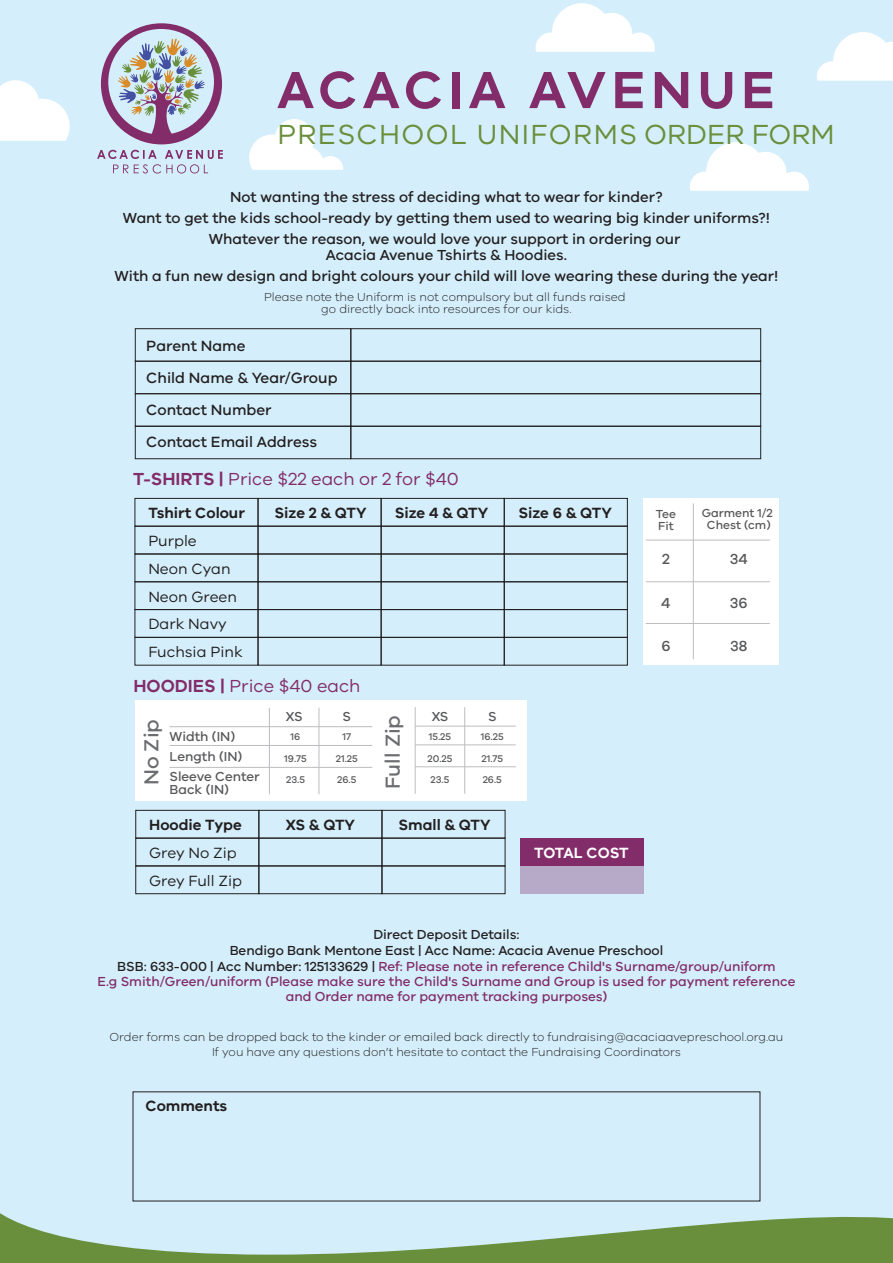
<style>
.page{position:relative;width:893px;height:1263px;background:#fff}
.page>*{position:absolute;margin:0;border:0;box-sizing:border-box;transform-origin:0 0}
.t1{font:600 53.85px "VIC";letter-spacing:.1em;color:#832c6a}
.t2{font:28.5px "VIC";letter-spacing:.05em;color:#6a8f3c}
.t3{font:500 21px "VIC";color:#6c6d70}
.t4{font:18px "VIC";color:#832c6a}
.t5{font:600 15.3px "VIC";color:#231f20}
.t6{font:500 15.3px/32px "VIC";color:#231f20}
.t7{font:15.3px/27.8px "VIC";color:#231f20}
.t8{font:600 15.3px "VIC";letter-spacing:-.02em;color:#fff}
.t9{font:500 15px/21px "VIC";color:#231f20;text-align:center}
.t10{font:500 15px "VIC";color:#57585a}
.t11{font:500 13.5px/15.6px "VIC";color:#832c6a;text-align:center}
.t12{font:500 13.35px/20.1px "VIC";color:#57585a}
.t13{font:300 12px/12px "VIC";color:#231f20;text-align:center}
.t14{font:500 12px/12px "VIC";color:#57585a}
.t15{font:500 10.05px/21.8px "VIC";color:#57585a;text-align:center}
.s1{font-weight:600}
.s2{color:#231f20}
</style>
<div class="page">
<div style="left:1px;top:0;width:892px;height:1263px;background:#d4effb"></div>
<svg style="left:690px;top:142px;width:119px;height:49px"></svg>
<svg style="left:536px;top:3px;width:119px;height:49px"></svg>
<svg style="left:817px;top:32px;width:76px;height:49px"></svg>
<svg style="left:0;top:79px;width:70px;height:62px"></svg>
<svg style="left:249px;top:119px;width:94px;height:51px"></svg>
<svg style="left:101px;top:23px;width:121px;height:121px"></svg>
<svg style="left:97px;top:150px;width:126px;height:24px"></svg>
<div style="left:135px;top:328px;width:216px;height:33px;border:1px solid #231f20"></div>
<div style="left:135px;top:361px;width:216px;height:33px;border:1px solid #231f20"></div>
<div style="left:135px;top:393px;width:216px;height:34px;border:1px solid #231f20"></div>
<div style="left:135px;top:426px;width:216px;height:33px;border:1px solid #231f20"></div>
<div style="left:350px;top:328px;width:411px;height:34px;border:1px solid #231f20"></div>
<div style="left:350px;top:361px;width:411px;height:33px;border:1px solid #231f20"></div>
<div style="left:350px;top:393px;width:411px;height:34px;border:1px solid #231f20"></div>
<div style="left:350px;top:426px;width:411px;height:33px;border:1px solid #231f20"></div>
<div style="left:643px;top:498px;width:136px;height:167px;background:#fff"></div>
<div style="left:135px;top:498px;width:123px;height:28px;border:1px solid #231f20"></div>
<div style="left:135px;top:526px;width:123px;height:28px;border:1px solid #231f20"></div>
<div style="left:135px;top:554px;width:123px;height:28px;border:1px solid #231f20"></div>
<div style="left:135px;top:581px;width:123px;height:29px;border:1px solid #231f20"></div>
<div style="left:135px;top:609px;width:123px;height:29px;border:1px solid #231f20"></div>
<div style="left:135px;top:637px;width:123px;height:28px;border:1px solid #231f20"></div>
<div style="left:258px;top:498px;width:123px;height:28px;border:1px solid #231f20"></div>
<div style="left:258px;top:526px;width:123px;height:28px;border:1px solid #231f20"></div>
<div style="left:258px;top:554px;width:123px;height:28px;border:1px solid #231f20"></div>
<div style="left:258px;top:581px;width:123px;height:29px;border:1px solid #231f20"></div>
<div style="left:258px;top:609px;width:123px;height:29px;border:1px solid #231f20"></div>
<div style="left:258px;top:637px;width:123px;height:28px;border:1px solid #231f20"></div>
<div style="left:381px;top:498px;width:124px;height:28px;border:1px solid #231f20"></div>
<div style="left:381px;top:526px;width:124px;height:28px;border:1px solid #231f20"></div>
<div style="left:381px;top:554px;width:124px;height:28px;border:1px solid #231f20"></div>
<div style="left:381px;top:581px;width:124px;height:29px;border:1px solid #231f20"></div>
<div style="left:381px;top:609px;width:124px;height:29px;border:1px solid #231f20"></div>
<div style="left:381px;top:637px;width:124px;height:28px;border:1px solid #231f20"></div>
<div style="left:504px;top:498px;width:124px;height:28px;border:1px solid #231f20"></div>
<div style="left:504px;top:526px;width:124px;height:28px;border:1px solid #231f20"></div>
<div style="left:504px;top:554px;width:124px;height:28px;border:1px solid #231f20"></div>
<div style="left:504px;top:581px;width:124px;height:29px;border:1px solid #231f20"></div>
<div style="left:504px;top:609px;width:124px;height:29px;border:1px solid #231f20"></div>
<div style="left:504px;top:637px;width:124px;height:28px;border:1px solid #231f20"></div>
<hr style="left:646px;top:540px;width:124px;height:1px;background:#bcbdc0">
<hr style="left:646px;top:581px;width:124px;height:1px;background:#bcbdc0">
<hr style="left:646px;top:623px;width:124px;height:1px;background:#bcbdc0">
<hr style="left:693px;top:503px;width:1px;height:156px;background:#bcbdc0">
<div style="left:135px;top:810px;width:124px;height:28px;border:1px solid #231f20"></div>
<div style="left:135px;top:838px;width:124px;height:28px;border:1px solid #231f20"></div>
<div style="left:135px;top:866px;width:124px;height:28px;border:1px solid #231f20"></div>
<div style="left:259px;top:810px;width:123px;height:28px;border:1px solid #231f20"></div>
<div style="left:259px;top:838px;width:123px;height:28px;border:1px solid #231f20"></div>
<div style="left:259px;top:866px;width:123px;height:28px;border:1px solid #231f20"></div>
<div style="left:382px;top:810px;width:123px;height:28px;border:1px solid #231f20"></div>
<div style="left:382px;top:838px;width:123px;height:28px;border:1px solid #231f20"></div>
<div style="left:382px;top:866px;width:123px;height:28px;border:1px solid #231f20"></div>
<div style="left:135px;top:701px;width:292px;height:100px;background:#fff"></div>
<hr style="left:269px;top:708px;width:1px;height:86px;background:#bcbdc0">
<hr style="left:319px;top:708px;width:1px;height:86px;background:#bcbdc0">
<div style="left:355px;top:700px;width:172px;height:100px;background:#fff"></div>
<hr style="left:415px;top:745px;width:101px;height:1px;background:#bcbdc0">
<hr style="left:415px;top:726px;width:101px;height:1px;background:#bcbdc0">
<hr style="left:415px;top:766px;width:101px;height:1px;background:#bcbdc0">
<hr style="left:415px;top:707px;width:1px;height:87px;background:#bcbdc0">
<hr style="left:464px;top:707px;width:1px;height:87px;background:#bcbdc0">
<hr style="left:170px;top:745px;width:202px;height:1px;background:#bcbdc0">
<hr style="left:170px;top:726px;width:202px;height:1px;background:#bcbdc0">
<hr style="left:170px;top:767px;width:202px;height:1px;background:#bcbdc0">
<div style="left:521px;top:838px;width:123px;height:28px;background:#832c6a"></div>
<div style="left:521px;top:866px;width:123px;height:28px;background:#b7aac8"></div>
<svg style="left:1px;top:1214px;width:891px;height:48px"></svg>
<hr style="left:892px;top:1153px;width:1px;height:110px;background:#606160">
<hr style="left:0;top:1154px;width:1px;height:109px;background:#606160">
<hr style="left:0;top:1262px;width:893px;height:1px;background:#606160">
<h1 class="t1" style="left:277px;top:57px;width:499px">ACACIA AVENUE</h1>
<h2 class="t2" style="left:277px;top:118px;width:559px">PRESCHOOL UNIFORMS ORDER FORM</h2>
<p class="t9" style="left:123px;top:186px;width:649px">Not wanting the stress of deciding what to wear for kinder?<br>Want to get the kids school-ready by getting them used to wearing big kinder uniforms?!<br>Whatever the reason, we would love your support in ordering our</p>
<p class="t9" style="left:115px;top:244px;width:665px">Acacia Avenue Tshirts &amp; Hoodies.<br>With a fun new design and bright colours your child will love wearing these during the year!</p>
<p class="t13" style="left:264px;top:290px;width:363px">Please note the Uniform is not compulsory but all funds raised go directly back into resources for our kids.</p>
<p class="t6" style="left:146px;top:329px;width:193px">Parent Name<br>Child Name &amp; Year/Group<br>Contact Number<br>Contact Email Address</p>
<h3 class="t4" style="left:133px;top:468px;width:327px"><span class="s1">T-SHIRTS |</span> Price $22 each or 2 for $40</h3>
<p class="t5" style="left:148px;top:504px;width:98px">Tshirt Colour</p>
<p class="t7" style="left:148px;top:526px;width:96px">Purple<br>Neon Cyan<br>Neon Green<br>Dark Navy<br>Fuchsia Pink</p>
<p class="t5" style="left:274px;top:504px;width:94px">Size 2 &amp; QTY</p>
<p class="t5" style="left:395px;top:504px;width:95px">Size 4 &amp; QTY</p>
<p class="t5" style="left:518px;top:504px;width:95px">Size 6 &amp; QTY</p>
<h3 class="t4" style="left:133px;top:675px;width:229px"><span class="s1">HOODIES |</span> Price $40 each</h3>
<h3 class="t3" style="left:139px;top:785px;width:68px;rotate:-90deg">No Zip</h3>
<p class="t12" style="left:170px;top:726px;width:92px">Width (IN)<br>Length (IN)<br>Sleeve Center</p>
<p class="t12" style="left:170px;top:779px;width:61px">Back (IN)</p>
<p class="t5" style="left:149px;top:816px;width:94px">Hoodie Type</p>
<p class="t7" style="left:149px;top:838px;width:94px">Grey No Zip<br>Grey Full Zip</p>
<p class="t12" style="left:432px;top:706px;width:18px">XS</p>
<p class="t12" style="left:488px;top:706px;width:10px">S</p>
<p class="t12" style="left:286px;top:706px;width:18px">XS</p>
<p class="t12" style="left:342px;top:706px;width:10px">S</p>
<h3 class="t3" style="left:380px;top:789px;width:75px;rotate:-90deg">Full Zip</h3>
<p class="t15" style="left:284px;top:725px;width:24px">16<br>19.75<br>23.5</p>
<p class="t15" style="left:336px;top:725px;width:23px">17<br>21.25<br>26.5</p>
<p class="t15" style="left:481px;top:725px;width:24px;text-align:justify">16.25<br>21.75<br>26.5</p>
<p class="t15" style="left:427px;top:725px;width:26px">15.25<br>20.25<br>23.5</p>
<p class="t5" style="left:286px;top:816px;width:71px">XS &amp; QTY</p>
<p class="t5" style="left:398px;top:816px;width:94px">Small &amp; QTY</p>
<p class="t8" style="left:534px;top:843px;width:96px">TOTAL COST</p>
<p class="t14" style="left:656px;top:507px;width:22px">Tee<br>Fit</p>
<p class="t14" style="left:702px;top:506px;width:73px;text-align:center">Garment 1/2<br>Chest (cm)</p>
<p class="t10" style="left:662px;top:550px;width:9px">2</p>
<p class="t10" style="left:661px;top:594px;width:11px">4</p>
<p class="t10" style="left:661px;top:637px;width:11px">6</p>
<p class="t10" style="left:730px;top:550px;width:20px">34</p>
<p class="t10" style="left:730px;top:594px;width:19px">36</p>
<p class="t10" style="left:730px;top:637px;width:19px">38</p>
<p class="t11" style="left:98px;top:926px;width:699px"><span class="s2">Direct Deposit Details:<br>Bendigo Bank Mentone East | Acc Name: Acacia Avenue Preschool<br>BSB: 633-000 | Acc Number: 125133629 |</span> Ref: Please note in reference Child's Surname/group/uniform<br>E.g Smith/Green/uniform (Please make sure the Child's Surname and Group is used for payment reference and Order name for payment tracking purposes)</p>
<p class="t13" style="left:110px;top:1030px;width:675px;line-height:14.4px">Order forms can be dropped back to the kinder or emailed back directly to fundraising@acaciaavepreschool.org.au<br>If you have any questions don’t hesitate to contact the Fundraising Coordinators</p>
<p class="t5" style="left:146px;top:1096px;width:83px">Comments</p>
</div>
